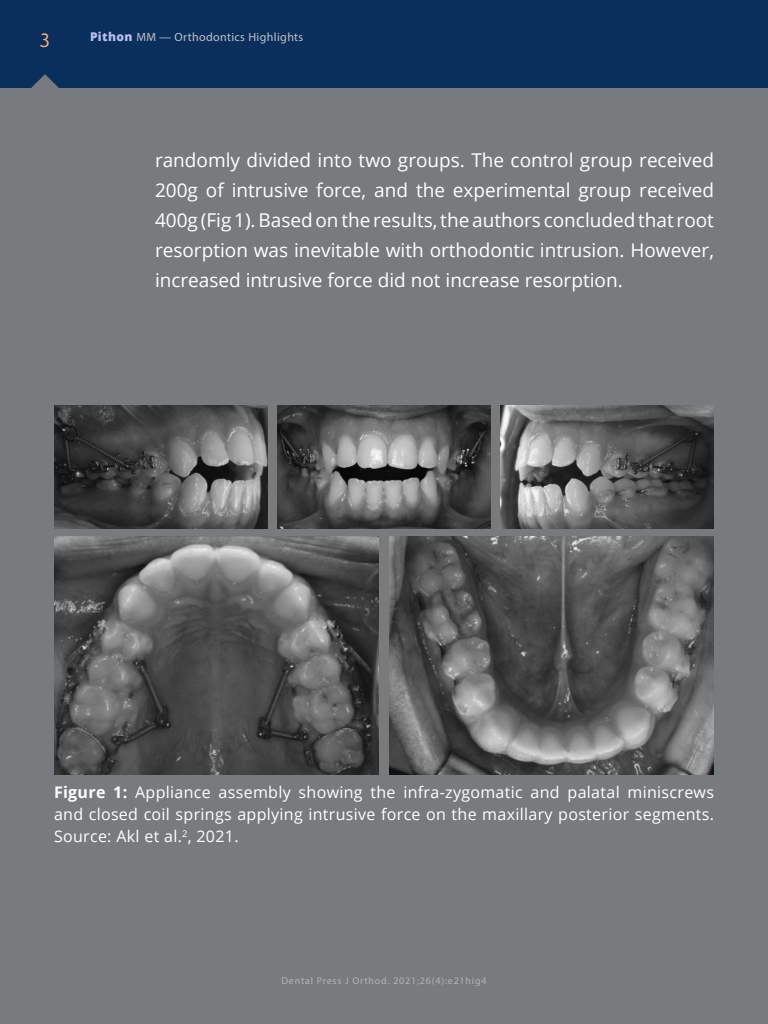
<style>
.page{position:relative;width:768px;height:1024px;background:#fff}
.page>*{position:absolute;margin:0;border:0;box-sizing:border-box;transform-origin:0 0}
.corpo_do_texto{font:19px/30.1px "Open Sans";color:#fff;text-align:justify}
.t1{font:500 18px "Semplicita Pro";color:#ffae6f}
.legenda_figuras_tabe{font:16px/22px "Open Sans";letter-spacing:.02em;color:#fff;text-align:justify}
.t2{font:12px "Myriad Pro";letter-spacing:.03em;color:#c1c1c3}
.t3{font:10px "Myriad Pro";letter-spacing:.08em;color:#b3b3b3}
.s1{font-family:"Open Sans";font-weight:800;color:#b9beef}
.s2{font-weight:700}
</style>
<div class="page">
<div style="left:0;top:75px;width:768px;height:949px;background:#787b7e"></div>
<div style="left:0;top:0;width:768px;height:88px;background:#092f5c"></div>
<svg style="left:31px;top:74px;width:28px;height:14px"></svg>
<img style="left:54px;top:405px;width:213px;height:123px">
<img style="left:277px;top:405px;width:214px;height:123px">
<img style="left:54px;top:537px;width:325px;height:237px">
<img style="left:501px;top:405px;width:213px;height:123px">
<img style="left:389px;top:537px;width:325px;height:237px">
<p class="t1" style="left:40px;top:27px;width:12px">3</p>
<p class="t2" style="left:90px;top:30px;width:215px"><span class="s1">Pithon</span> MM — Orthodontics Highlights</p>
<p class="corpo_do_texto" style="left:155px;top:145px;width:561px">randomly divided into two groups. The control group received 200g of intrusive force, and the experimental group received 400g (Fig 1). Based on the results, the authors concluded that root resorption was inevitable with orthodontic intrusion. However, increased intrusive force did not increase resorption.</p>
<p class="legenda_figuras_tabe" style="left:54px;top:781px;width:662px"><span class="s2">Figure 1:</span> Appliance assembly showing the infra-zygomatic and palatal miniscrews and closed coil springs applying intrusive force on the maxillary posterior segments.<br>Source: Akl et al.<sup>2</sup>, 2021.</p>
<p class="t3" style="left:281px;top:975px;width:207px">Dental Press J Orthod. 2021;26(4):e21hig4</p>
</div>
